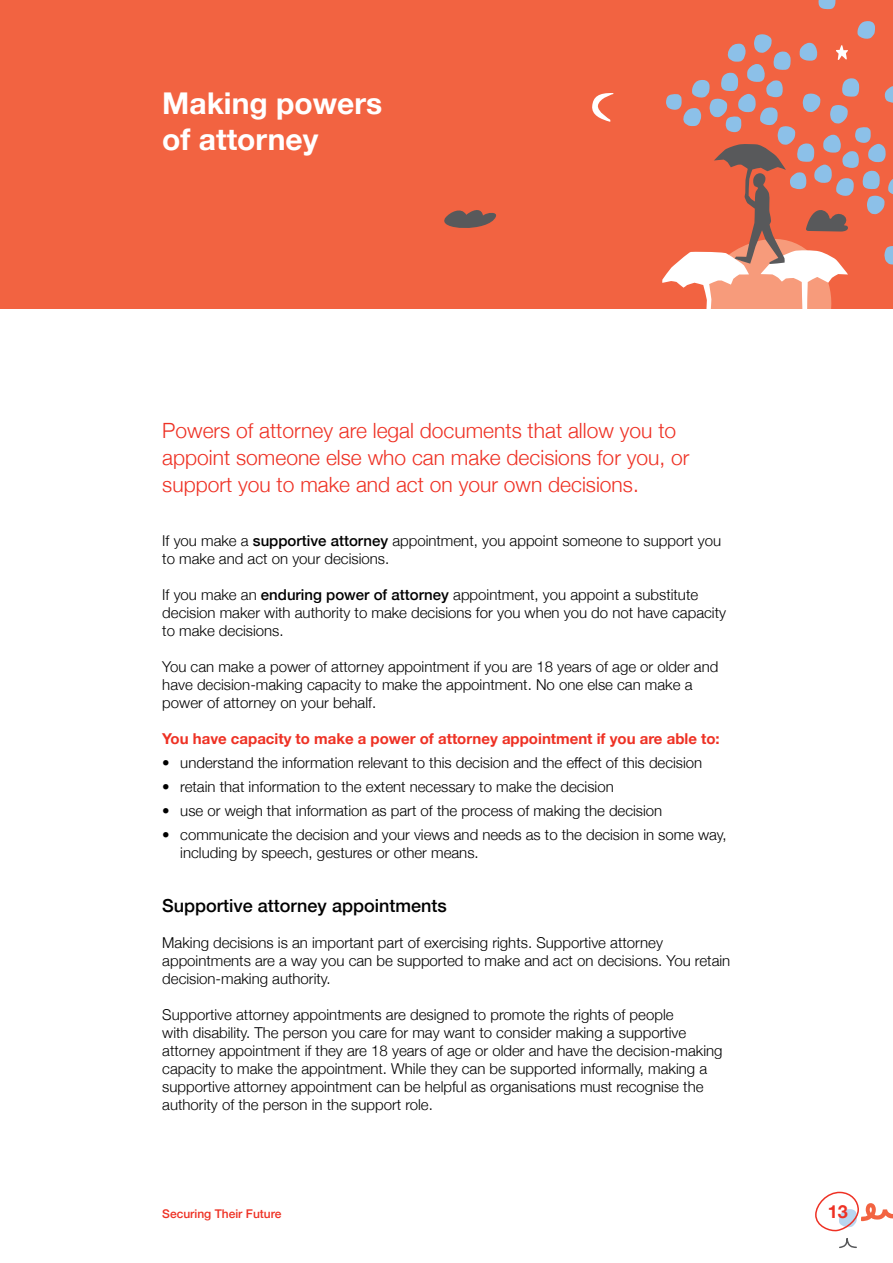
<style>
.page{position:relative;width:893px;height:1263px;background:#fff}
.page>*{position:absolute;margin:0;border:0;box-sizing:border-box;transform-origin:0 0}
.t1{font:700 30px/36px "Helvetica Neue";color:#fff}
.t2{font:300 21px/27px "Helvetica Neue";color:#ee3124}
.t3{font:500 18px "Helvetica Neue";color:#000}
.t4{font:700 18px "Helvetica Neue";color:#ee3124}
.t5{font:300 15px/18px "Helvetica Neue";color:#000}
.t6{font:700 15px "Helvetica Neue";color:#ee3124}
.t7{font:500 12px "Helvetica Neue";color:#ee3124}
.s1{font-weight:500}
</style>
<div class="page">
<svg style="left:816px;top:1191px;width:77px;height:57px"></svg>
<div style="left:0;top:0;width:893px;height:309px;background:#f26341"></div>
<svg style="left:444px;top:210px;width:53px;height:18px"></svg>
<svg style="left:592px;top:93px;width:21px;height:29px"></svg>
<svg style="left:818px;top:0;width:18px;height:10px"></svg>
<svg style="left:662px;top:21px;width:231px;height:288px"></svg>
<h1 class="t1" style="left:162px;top:86px;width:221px">Making powers of attorney</h1>
<h2 class="t2" style="left:162px;top:415px;width:529px">Powers of attorney are legal documents that allow you to appoint someone else who can make decisions for you, or support you to make and act on your own decisions.</h2>
<p class="t5" style="left:162px;top:531px;width:560px">If you make a <span class="s1">supportive attorney</span> appointment, you appoint someone to support you to make and act on your decisions.</p>
<p class="t5" style="left:162px;top:585px;width:565px">If you make an <span class="s1">enduring power of attorney</span> appointment, you appoint a substitute decision maker with authority to make decisions for you when you do not have capacity to make decisions.</p>
<p class="t5" style="left:162px;top:657px;width:558px">You can make a power of attorney appointment if you are 18 years of age or older and have decision-making capacity to make the appointment. No one else can make a power of attorney on your behalf.</p>
<p class="t6" style="left:162px;top:727px;width:559px">You have capacity to make a power of attorney appointment if you are able to:</p>
<p class="t5" style="left:162px;top:753px;width:542px">• understand the information relevant to this decision and the effect of this decision</p>
<p class="t5" style="left:162px;top:777px;width:453px">• retain that information to the extent necessary to make the decision</p>
<p class="t5" style="left:162px;top:801px;width:502px">• use or weigh that information as part of the process of making the decision</p>
<p class="t5" style="left:180px;top:825px;width:548px;text-indent:-18px">• communicate the decision and your views and needs as to the decision in some way, including by speech, gestures or other means.</p>
<p class="t3" style="left:162px;top:891px;width:286px">Supportive attorney appointments</p>
<p class="t5" style="left:162px;top:933px;width:569px">Making decisions is an important part of exercising rights. Supportive attorney appointments are a way you can be supported to make and act on decisions. You retain decision-making authority.</p>
<p class="t5" style="left:162px;top:1005px;width:562px">Supportive attorney appointments are designed to promote the rights of people<br>with disability. The person you care for may want to consider making a supportive attorney appointment if they are 18 years of age or older and have the decision-making capacity to make the appointment. While they can be supported informally, making a supportive attorney appointment can be helpful as organisations must recognise the authority of the person in the support role.</p>
<p class="t7" style="left:162px;top:1204px;width:121px">Securing Their Future</p>
<p class="t4" style="left:828px;top:1197px;width:22px">13</p>
</div>
